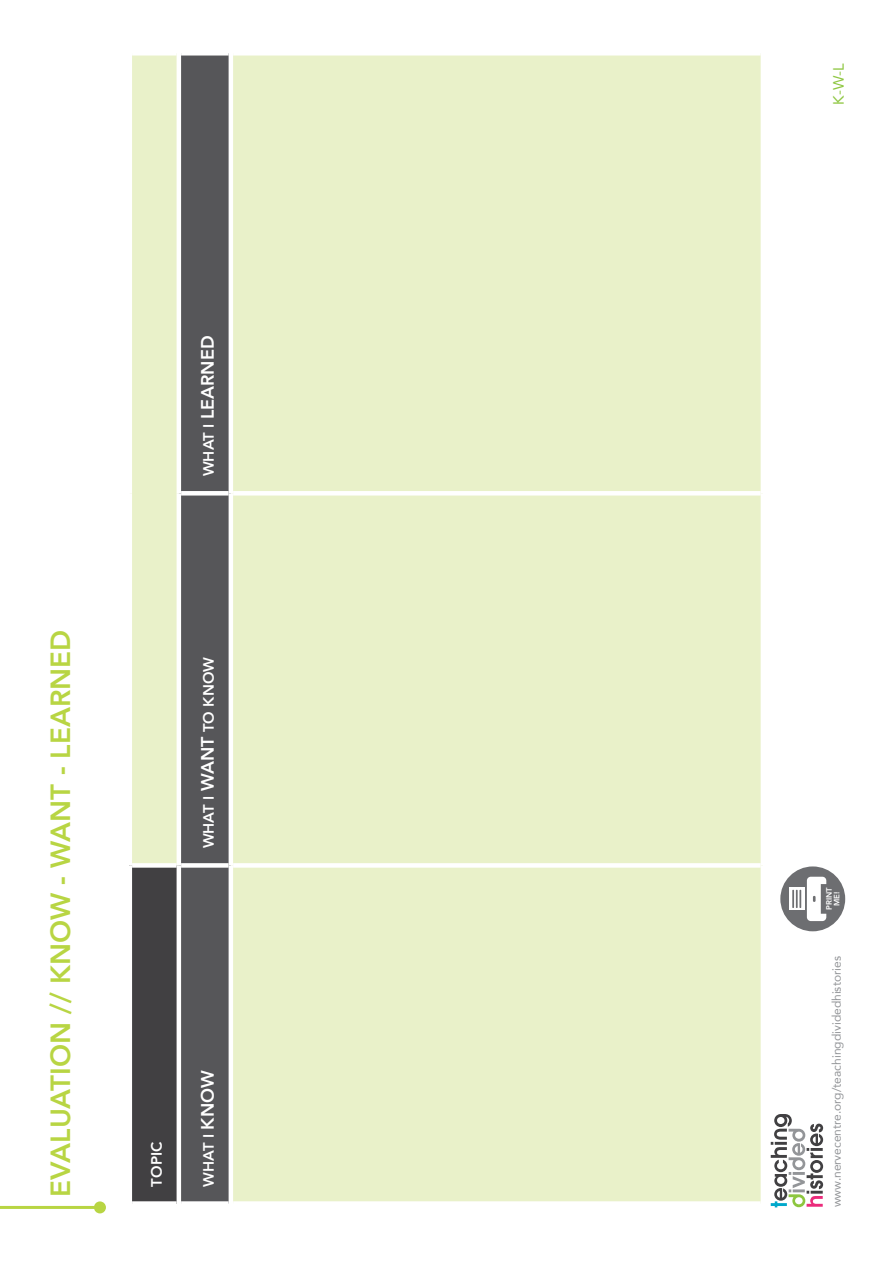
<style>
.page{position:relative;width:893px;height:1263px;background:#fff}
.page>*{position:absolute;margin:0;border:0;box-sizing:border-box;transform-origin:0 0}
.t1{font:800 27.75px "Avenir";color:#b8d543}
.t2{font:800 18px "Avenir";color:#fff}
.t3{font:800 15px "Avenir";color:#fff}
.t4{font:15px "Avenir";color:#8dc63f}
.t5{font:12px "Avenir";color:#939598}
.t6{font:800 7.8px/7.5px "Avenir";color:#fff;text-align:center}
.s1{font-size:15px}
.s2{font-size:18px}
</style>
<div class="page">
<svg style="left:771px;top:1114px;width:52px;height:93px"></svg>
<hr style="left:0;top:1206px;width:100px;height:3px;background:#b8d543">
<div style="left:94px;top:1201px;width:12px;height:12px;background:#b8d543;border-radius:50%"></div>
<div style="left:779px;top:865px;width:67px;height:67px;background:#6d6e71;border-radius:50%"></div>
<div style="left:778px;top:864px;width:69px;height:69px;border:2px solid #fff;border-radius:50%"></div>
<svg style="left:789px;top:888px;width:15px;height:22px"></svg>
<svg style="left:807px;top:877px;width:19px;height:44px"></svg>
<svg style="left:792px;top:890px;width:9px;height:18px"></svg>
<div style="left:132px;top:56px;width:629px;height:1145px;background:#e9f1c9"></div>
<div style="left:181px;top:56px;width:48px;height:1145px;background:#565659"></div>
<hr style="left:181px;top:491px;width:48px;height:4px;background:#fff">
<div style="left:132px;top:863px;width:45px;height:5px;background:#fff"></div>
<hr style="left:177px;top:493px;width:4px;height:372px;background:#fff">
<hr style="left:177px;top:51px;width:4px;height:442px;background:#fff">
<hr style="left:177px;top:865px;width:4px;height:341px;background:#fff">
<div style="left:181px;top:863px;width:48px;height:5px;background:#fff"></div>
<hr style="left:229px;top:865px;width:4px;height:341px;background:#fff">
<hr style="left:229px;top:493px;width:4px;height:372px;background:#fff">
<div style="left:233px;top:863px;width:528px;height:5px;background:#fff"></div>
<hr style="left:229px;top:51px;width:4px;height:442px;background:#fff">
<hr style="left:233px;top:491px;width:528px;height:4px;background:#fff">
<h1 class="t1" style="left:35px;top:1197px;width:568px;rotate:-90deg">EVALUATION // KNOW - WANT - LEARNED</h1>
<h2 class="t2" style="left:191px;top:476px;width:142px;rotate:-90deg"><span class="s1">WHAT I</span> LEARNED</h2>
<p class="t3" style="left:195px;top:848px;width:193px;rotate:-90deg">WHAT I <span class="s2">WANT</span> TO KNOW</p>
<p class="t3" style="left:143px;top:1186px;width:46px;rotate:-90deg">TOPIC</p>
<p class="t3" style="left:195px;top:1186px;width:118px;rotate:-90deg">WHAT I <span class="s2">KNOW</span></p>
<p class="t4" style="left:827px;top:105px;width:43px;rotate:-90deg">K-W-L</p>
<p class="t6" style="left:825px;top:910px;width:24px;rotate:-90deg">PRINT<br>ME!</p>
<p class="t5" style="left:827px;top:1207px;width:253px;rotate:-90deg">www.nervecentre.org/teachingdividedhistories</p>
</div>
